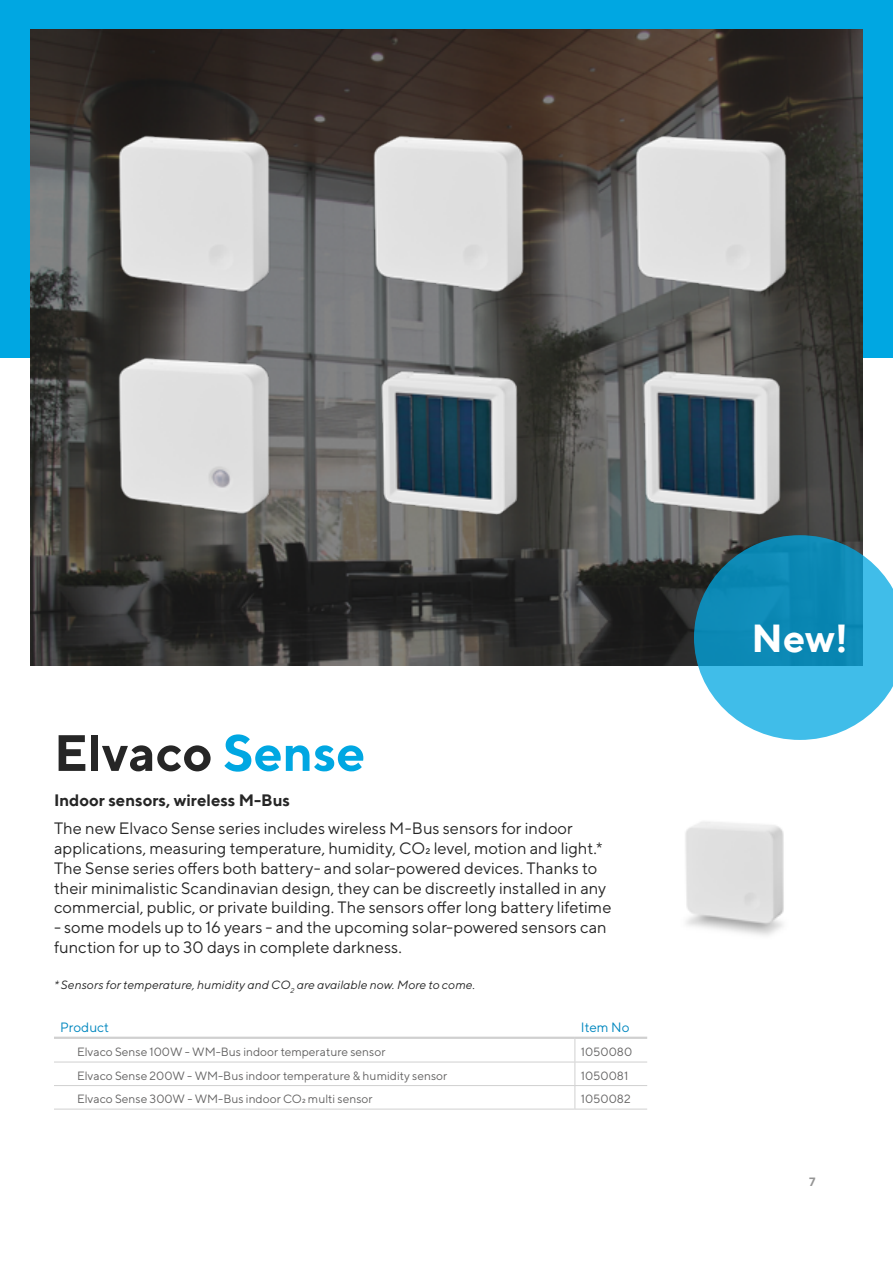
<style>
.page{position:relative;width:893px;height:1263px;background:#fff}
.page>*{position:absolute;margin:0;border:0;box-sizing:border-box;transform-origin:0 0}
.t1{font:700 51px "TT Norms";color:#262626}
.t2{font:700 39px "TT Norms";color:#fff}
.t3{font:16.5px/19.8px "TT Norms";color:#262626}
.t4{font:700 16.5px "TT Norms";color:#262626}
.t5{font:13.5px "TT Norms";color:#0087bf}
.t6{font:12px "TT Norms";color:#646363}
.t7{font:italic 12px "TT Norms";letter-spacing:.01em;color:#262626}
.t8{font:700 12px "TT Norms";color:#949494}
.s1{color:#00a7e2}
</style>
<div class="page">
<div style="left:6px;top:0;width:887px;height:357px;background:#00a7e2"></div>
<img style="left:685px;top:821px;width:99px;height:115px">
<div style="left:0;top:0;width:6px;height:357px;background:#00a7e2"></div>
<hr style="left:54px;top:1062px;width:521px;height:1px;background:#d0d0d0">
<hr style="left:575px;top:1062px;width:72px;height:1px;background:#d0d0d0">
<hr style="left:54px;top:1085px;width:521px;height:1px;background:#d0d0d0">
<hr style="left:575px;top:1085px;width:72px;height:1px;background:#d0d0d0">
<svg style="left:574px;top:1039px;width:1px;height:70px"></svg>
<hr style="left:54px;top:1109px;width:521px;height:1px;background:#d0d0d0">
<hr style="left:575px;top:1109px;width:72px;height:1px;background:#d0d0d0">
<hr style="left:54px;top:1037px;width:521px;height:2px;background:#d0d0d0">
<hr style="left:575px;top:1037px;width:72px;height:2px;background:#d0d0d0">
<img style="left:31px;top:30px;width:831px;height:635px">
<svg style="left:694px;top:535px;width:199px;height:205px;background:#3ea3c7"></svg>
<img style="left:95px;top:128px;width:193px;height:185px">
<img style="left:350px;top:128px;width:193px;height:185px">
<img style="left:612px;top:128px;width:194px;height:185px">
<img style="left:95px;top:350px;width:193px;height:185px">
<img style="left:350px;top:350px;width:193px;height:185px">
<img style="left:612px;top:350px;width:194px;height:185px">
<h1 class="t1" style="left:54px;top:721px;width:313px">Elvaco <span class="s1">Sense</span></h1>
<p class="t4" style="left:54px;top:790px;width:238px">Indoor sensors, wireless M-Bus</p>
<p class="t3" style="left:54px;top:818px;width:559px">The new Elvaco Sense series includes wireless M-Bus sensors for indoor applications, measuring temperature, humidity, CO2 level, motion and light.* The Sense series offers both battery- and solar-powered devices. Thanks to their minimalistic Scandinavian design, they can be discreetly installed in any commercial, public, or private building. The sensors offer long battery lifetime</p>
<p class="t3" style="left:54px;top:917px;width:554px">- some models up to 16 years - and the upcoming solar-powered sensors can function for up to 30 days in complete darkness.</p>
<p class="t7" style="left:54px;top:977px;width:423px">* Sensors for temperature, humidity and CO<sub>2</sub> are available now. More to come.</p>
<p class="t5" style="left:60px;top:1019px;width:51px">Product</p>
<p class="t5" style="left:581px;top:1019px;width:50px">Item No</p>
<p class="t6" style="left:77px;top:1044px;width:310px">Elvaco Sense 100W - WM-Bus indoor temperature sensor</p>
<p class="t6" style="left:581px;top:1044px;width:53px">1050080</p>
<p class="t6" style="left:77px;top:1068px;width:372px">Elvaco Sense 200W - WM-Bus indoor temperature &amp; humidity sensor</p>
<p class="t6" style="left:581px;top:1068px;width:49px">1050081</p>
<p class="t6" style="left:77px;top:1091px;width:297px">Elvaco Sense 300W - WM-Bus indoor CO2 multi sensor</p>
<p class="t6" style="left:581px;top:1091px;width:51px">1050082</p>
<h2 class="t2" style="left:752px;top:614px;width:98px">New!</h2>
<p class="t8" style="left:809px;top:1175px;width:8px">7</p>
</div>
